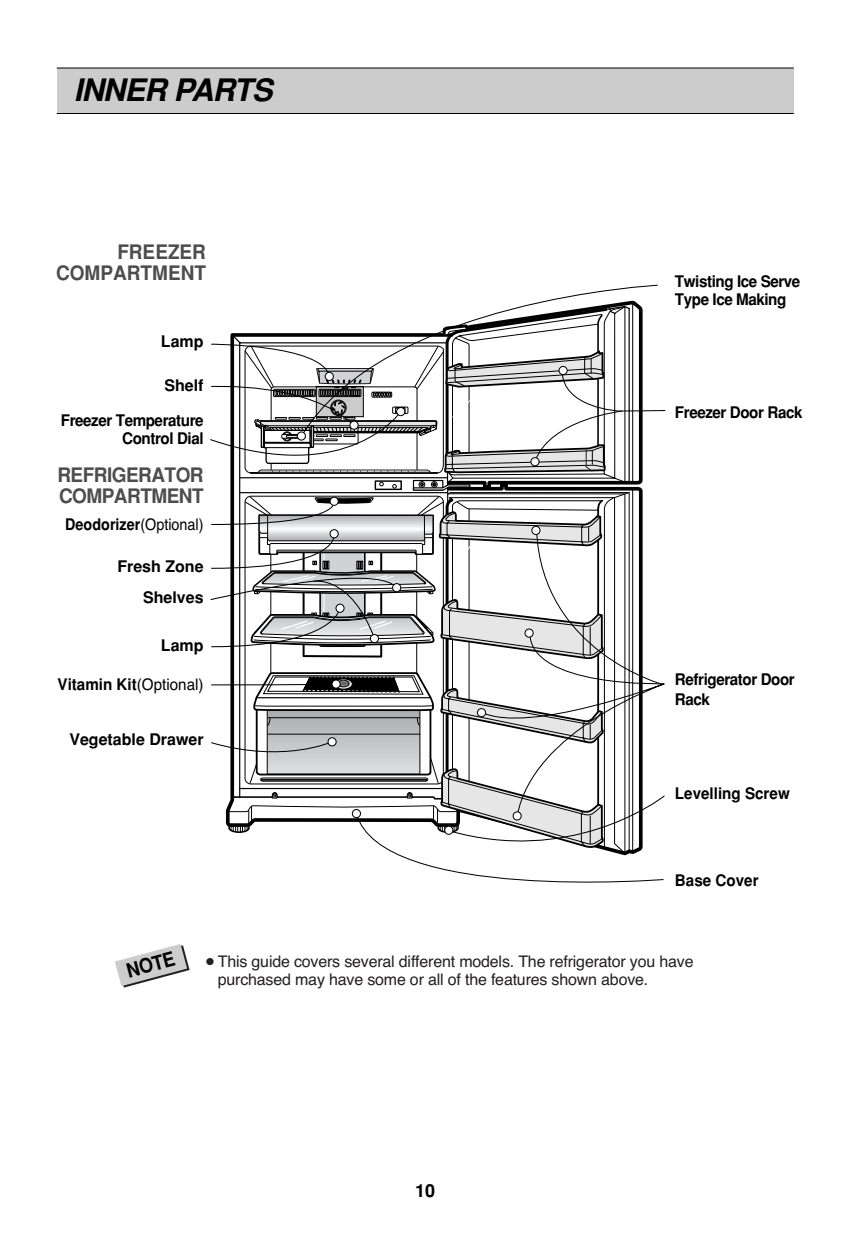
<style>
.page{position:relative;width:850px;height:1246px;background:#fff}
.page>*{position:absolute;margin:0;border:0;box-sizing:border-box;transform-origin:0 0}
.t1{font:italic 700 31px "Helvetica";letter-spacing:-.03em;color:#000}
.t2{font:700 20px/21px "Helvetica";letter-spacing:-.025em;color:#4d4d4d;scale:.95 1}
.t3{font:700 20px/21px "Helvetica";color:#4d4d4d;text-align:right;scale:.95 1}
.t4{font:700 20px "Helvetica";color:#000;scale:.9 1}
.t5{font:700 18px "Helvetica";color:#000}
.t6{font:16px/18px "Helvetica";letter-spacing:-.01em;color:#231f20}
.t7{font:700 16px/18px "Helvetica";letter-spacing:-.03em;color:#000;scale:.95 1}
.t8{font:700 16px "Helvetica";color:#000;scale:.95 1}
.t9{font:700 16px "Helvetica";color:#000}
.t10{font:700 16px "Helvetica";color:#000;scale:.9 1}
.t11{font:700 16px "Helvetica";letter-spacing:-.03em;color:#000}
.s1{font-weight:400}
</style>
<div class="page">
<svg style="left:536px;top:284px;width:122px;height:19px"></svg>
<svg style="left:210px;top:303px;width:456px;height:580px"></svg>
<div style="left:444px;top:826px;width:9px;height:9px;background:#fff;border:1px solid #000;border-radius:50%"></div>
<svg style="left:115px;top:944px;width:75px;height:44px"></svg>
<div style="left:57px;top:68px;width:737px;height:45px;background:#ccc"></div>
<hr style="left:57px;top:68px;width:737px;height:1px;background:#000">
<hr style="left:57px;top:113px;width:737px;height:1px;background:#000">
<h1 class="t1" style="left:74px;top:78px;width:200px">INNER PARTS</h1>
<p class="t3" style="left:56px;top:244px;width:159px">FREEZER<br>COMPARTMENT</p>
<p class="t11" style="left:161px;top:336px;width:44px">Lamp</p>
<p class="t11" style="left:165px;top:379px;width:41px">Shelf</p>
<p class="t7" style="left:61px;top:413px;width:152px;text-align:right">Freezer Temperature<br>Control Dial</p>
<p class="t2" style="left:57px;top:467px;width:155px">REFRIGERATOR<br>COMPARTMENT</p>
<p class="t10" style="left:65px;top:519px;width:155px">Deodorizer<span class="s1">(Optional)</span></p>
<p class="t9" style="left:117px;top:560px;width:88px">Fresh Zone</p>
<p class="t9" style="left:143px;top:591px;width:62px">Shelves</p>
<p class="t11" style="left:161px;top:640px;width:44px">Lamp</p>
<p class="t8" style="left:58px;top:679px;width:155px">Vitamin Kit<span class="s1">(Optional)</span></p>
<p class="t9" style="left:69px;top:734px;width:136px">Vegetable Drawer</p>
<p class="t7" style="left:675px;top:274px;width:134px">Twisting Ice Serve<br>Type Ice Making</p>
<p class="t7" style="left:675px;top:405px;width:136px">Freezer Door Rack</p>
<p class="t7" style="left:675px;top:671px;width:128px;line-height:20.4px">Refrigerator Door<br>Rack</p>
<p class="t8" style="left:675px;top:788px;width:122px">Levelling Screw</p>
<p class="t8" style="left:675px;top:874px;width:90px">Base Cover</p>
<p class="t4" style="left:125px;top:964px;width:56px;rotate:-15deg">NOTE</p>
<p class="t6" style="left:218px;top:954px;width:477px;text-indent:-12px">● This guide covers several different models. The refrigerator you have purchased may have some or all of the features shown above.</p>
<p class="t5" style="left:415px;top:1184px;width:21px">10</p>
</div>
